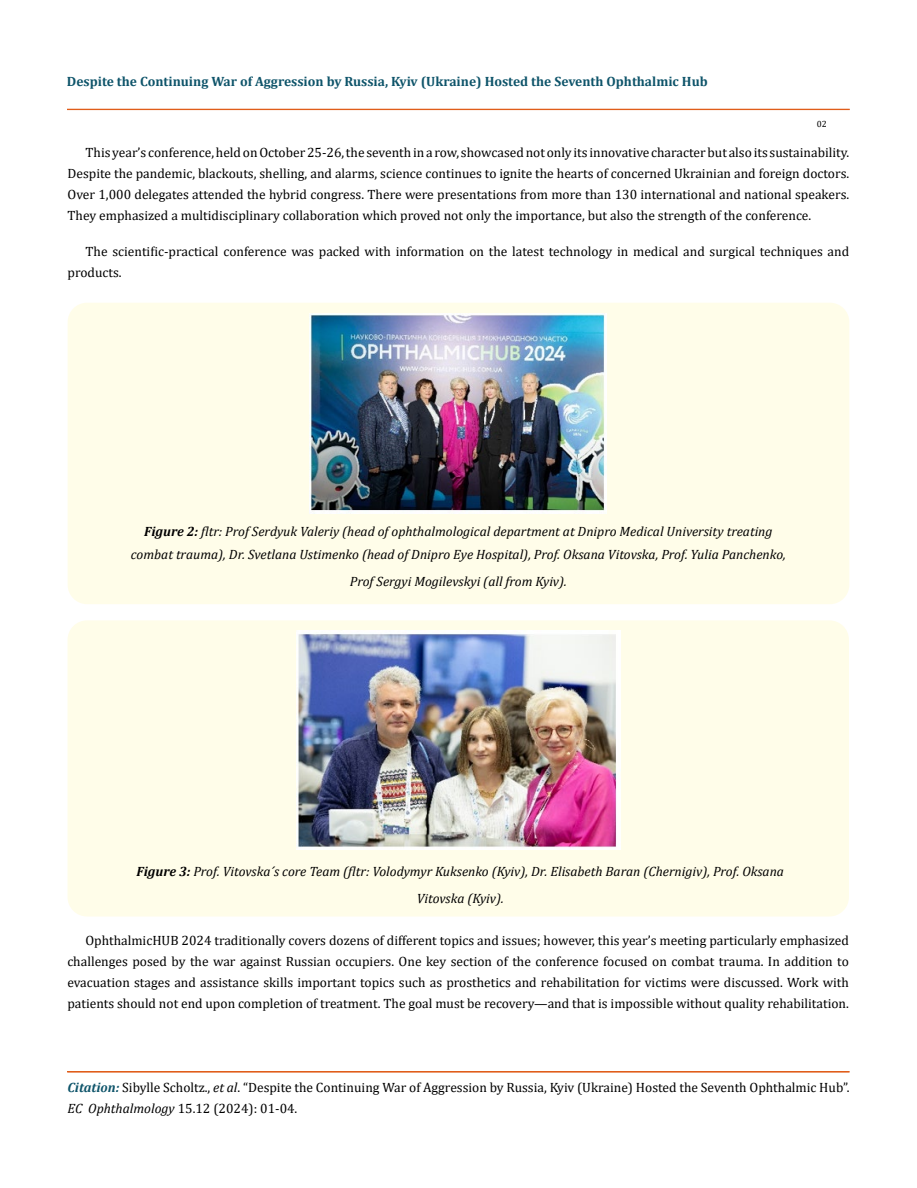
<style>
.page{position:relative;width:917px;height:1188px;background:#fff}
.page>*{position:absolute;margin:0;border:0;box-sizing:border-box;transform-origin:0 0}
.t1{font:13.5px/21px "Cambria";color:#000}
.t2{font:italic 13.5px/22.5px "Cambria";color:#000;text-align:center}
.t3{font:700 13.5px "Cambria";color:#0e546a}
.t4{font:9px "Cambria";color:#000}
.s1{font-weight:700}
.s2{font-weight:700;font-style:italic;color:#0e546a}
.s3{font-style:italic}
</style>
<div class="page">
<div style="left:67px;top:109px;width:782px;height:1px;border:1px solid #e05d1a"></div>
<div style="left:68px;top:303px;width:781px;height:301px;background:#fffde9;border-radius:19px"></div>
<img style="left:310px;top:314px;width:297px;height:200px">
<div style="left:67px;top:620px;width:782px;height:296px;background:#fffde9;border-radius:19px"></div>
<img style="left:296px;top:631px;width:324px;height:219px">
<p class="t3" style="left:67px;top:72px;width:642px">Despite the Continuing War of Aggression by Russia, Kyiv (Ukraine) Hosted the Seventh Ophthalmic Hub</p>
<p class="t4" style="left:816px;top:118px;width:11px">02</p>
<p class="t1" style="left:68px;top:142px;width:783px;text-align:justify;text-indent:18px">This year’s conference, held on October 25-26, the seventh in a row, showcased not only its innovative character but also its sustainability.<br>Despite the pandemic, blackouts, shelling, and alarms, science continues to ignite the hearts of concerned Ukrainian and foreign doctors.<br>Over 1,000 delegates attended the hybrid congress. There were presentations from more than 130 international and national speakers.<br>They emphasized a multidisciplinary collaboration which proved not only the importance, but also the strength of the conference.</p>
<p class="t1" style="left:68px;top:241px;width:783px;text-indent:18px">The scientific-practical conference was packed with information on the latest technology in medical and surgical techniques and products.</p>
<p class="t2" style="left:131px;top:520px;width:656px"><span class="s1">Figure 2:</span> fltr: Prof Serdyuk Valeriy (head of ophthalmological department at Dnipro Medical University treating combat trauma), Dr. Svetlana Ustimenko (head of Dnipro Eye Hospital), Prof. Oksana Vitovska, Prof. Yulia Panchenko,</p>
<p class="t2" style="left:350px;top:569px;width:218px">Prof Sergyi Mogilevskyi (all from Kyiv).</p>
<p class="t2" style="left:136px;top:857px;width:649px;line-height:27px"><span class="s1">Figure 3:</span> Prof. Vitovska´s core Team (fltr: Volodymyr Kuksenko (Kyiv), Dr. Elisabeth Baran (Chernigiv), Prof. Oksana<br>Vitovska (Kyiv).</p>
<p class="t1" style="left:67px;top:930px;width:783px;text-align:justify;text-indent:18px">OphthalmicHUB 2024 traditionally covers dozens of different topics and issues; however, this year’s meeting particularly emphasized challenges posed by the war against Russian occupiers. One key section of the conference focused on combat trauma. In addition to evacuation stages and assistance skills important topics such as prosthetics and rehabilitation for victims were discussed. Work with patients should not end upon completion of treatment. The goal must be recovery—and that is impossible without quality rehabilitation.</p>
<p class="t1" style="left:68px;top:1077px;width:783px"><span class="s2">Citation:</span> Sibylle Scholtz., <span class="s3">et al</span>. “Despite the Continuing War of Aggression by Russia, Kyiv (Ukraine) Hosted the Seventh Ophthalmic Hub”.<br><span class="s3">EC Ophthalmology</span> 15.12 (2024): 01-04.</p>
</div>
